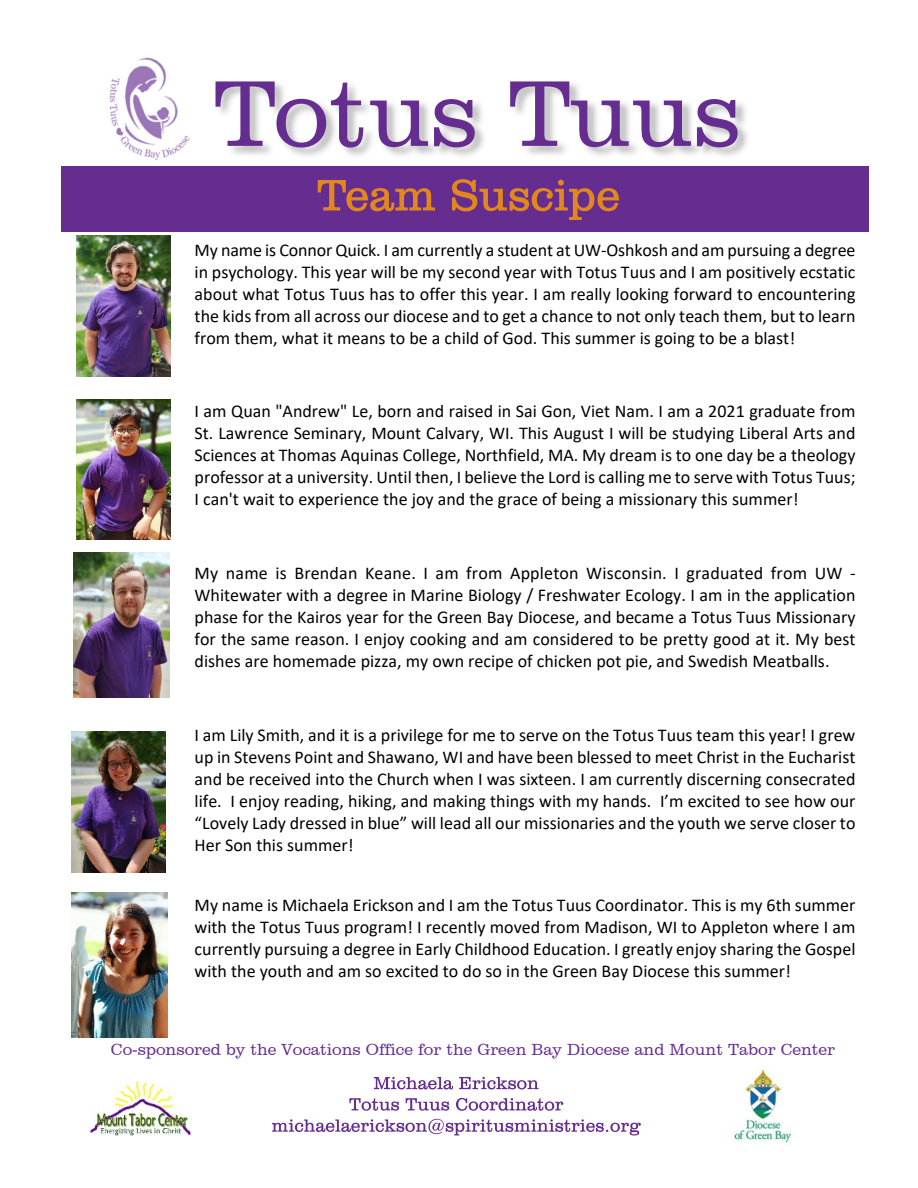
<style>
.page{position:relative;width:918px;height:1188px;background:#fff}
.page>*{position:absolute;margin:0;border:0;box-sizing:border-box;transform-origin:0 0}
.t1{font:300 96px "Clarendon BT";color:#662d91}
.t2{font:18px/22px "Calibri";color:#000;text-align:justify}
.t3{font:300 16.5px "Clarendon BT";color:#662d91}
</style>
<div class="page">
<img style="left:129px;top:57px;width:37px;height:18px">
<img style="left:109px;top:75px;width:639px;height:85px">
<div style="left:61px;top:166px;width:808px;height:65px;background:#662d91"></div>
<img style="left:733px;top:1068px;width:59px;height:75px">
<img style="left:90px;top:1082px;width:100px;height:54px">
<svg style="left:374px;top:1077px;width:79px;height:12px"></svg>
<svg style="left:459px;top:1077px;width:80px;height:12px"></svg>
<svg style="left:349px;top:1098px;width:50px;height:13px"></svg>
<svg style="left:406px;top:1098px;width:43px;height:13px"></svg>
<svg style="left:456px;top:1098px;width:107px;height:13px"></svg>
<svg style="left:272px;top:1119px;width:369px;height:16px"></svg>
<svg style="left:318px;top:180px;width:117px;height:31px"></svg>
<svg style="left:452px;top:179px;width:167px;height:41px"></svg>
<img style="left:77px;top:236px;width:93px;height:140px">
<img style="left:77px;top:399px;width:93px;height:141px">
<img style="left:73px;top:553px;width:97px;height:144px">
<img style="left:72px;top:731px;width:94px;height:141px">
<img style="left:72px;top:893px;width:96px;height:144px">
<h1 class="t1" style="left:213px;top:73px;width:530px">Totus Tuus</h1>
<p class="t2" style="left:195px;top:240px;width:662px">My name is Connor Quick. I am currently a student at UW-Oshkosh and am pursuing a degree in psychology. This year will be my second year with Totus Tuus and I am positively ecstatic about what Totus Tuus has to offer this year. I am really looking forward to encountering the kids from all across our diocese and to get a chance to not only teach them, but to learn from them, what it means to be a child of God. This summer is going to be a blast!</p>
<p class="t2" style="left:195px;top:402px;width:662px">I am Quan "Andrew" Le, born and raised in Sai Gon, Viet Nam. I am a 2021 graduate from St. Lawrence Seminary, Mount Calvary, WI. This August I will be studying Liberal Arts and Sciences at Thomas Aquinas College, Northfield, MA. My dream is to one day be a theology professor at a university. Until then, I believe the Lord is calling me to serve with Totus Tuus; I can't wait to experience the joy and the grace of being a missionary this summer!</p>
<p class="t2" style="left:195px;top:564px;width:662px">My name is Brendan Keane. I am from Appleton Wisconsin. I graduated from UW - Whitewater with a degree in Marine Biology / Freshwater Ecology. I am in the application phase for the Kairos year for the Green Bay Diocese, and became a Totus Tuus Missionary for the same reason. I enjoy cooking and am considered to be pretty good at it. My best dishes are homemade pizza, my own recipe of chicken pot pie, and Swedish Meatballs.</p>
<p class="t2" style="left:195px;top:725px;width:662px">I am Lily Smith, and it is a privilege for me to serve on the Totus Tuus team this year! I grew up in Stevens Point and Shawano, WI and have been blessed to meet Christ in the Eucharist and be received into the Church when I was sixteen. I am currently discerning consecrated life. I enjoy reading, hiking, and making things with my hands. I’m excited to see how our “Lovely Lady dressed in blue” will lead all our missionaries and the youth we serve closer to Her Son this summer!</p>
<p class="t2" style="left:195px;top:895px;width:662px">My name is Michaela Erickson and I am the Totus Tuus Coordinator. This is my 6th summer with the Totus Tuus program! I recently moved from Madison, WI to Appleton where I am currently pursuing a degree in Early Childhood Education. I greatly enjoy sharing the Gospel with the youth and am so excited to do so in the Green Bay Diocese this summer!</p>
<p class="t3" style="left:111px;top:1042px;width:726px">Co-sponsored by the Vocations Office for the Green Bay Diocese and Mount Tabor Center</p>
</div>
